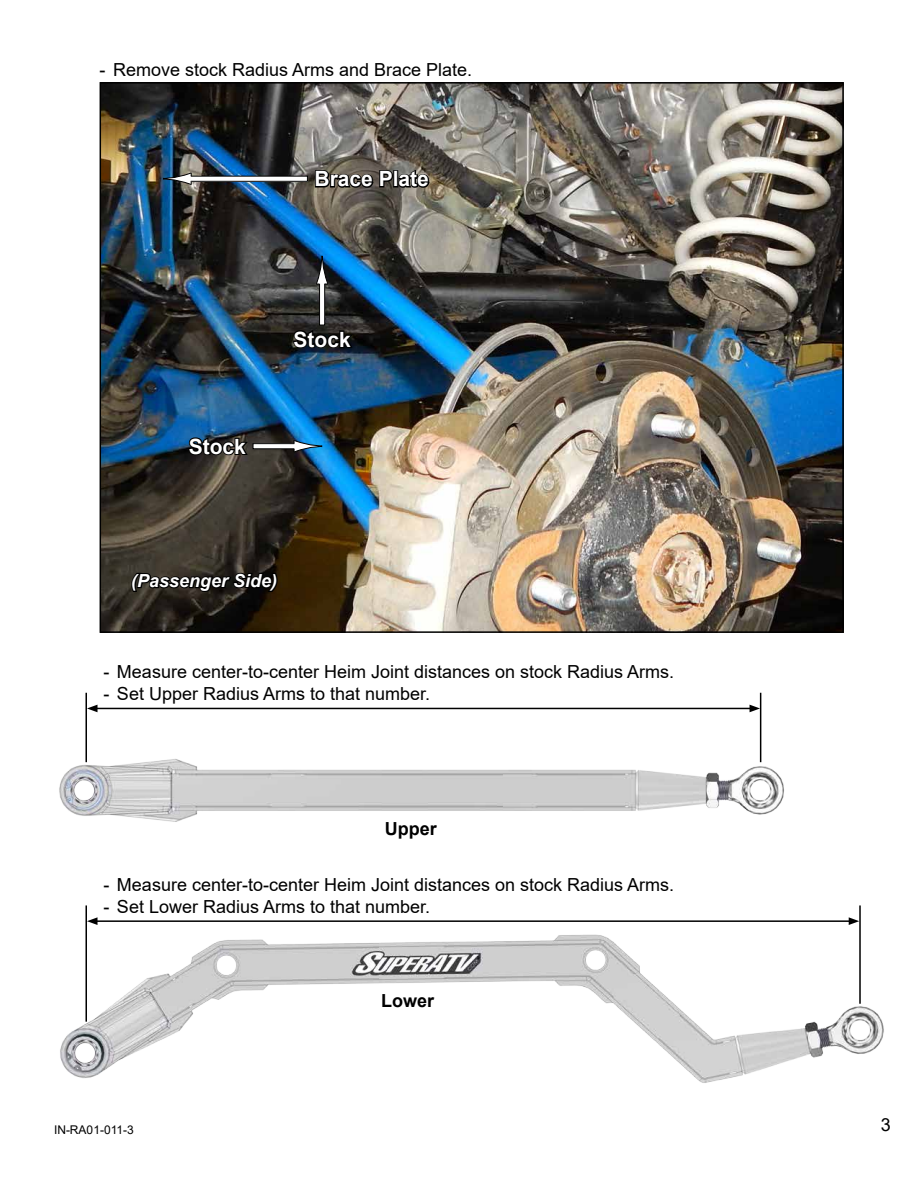
<style>
.page{position:relative;width:918px;height:1188px;background:#fff}
.page>*{position:absolute;margin:0;border:0;box-sizing:border-box;transform-origin:0 0}
.t1{font:700 21px "Arial";color:#fff}
.t2{font:18px "Arial";color:#000}
.t3{font:italic 700 18px "Arial";color:#fff}
.t4{font:700 18px "Arial";color:#000}
.t5{font:12px "Arial";color:#000}
</style>
<div class="page">
<hr style="left:760px;top:693px;width:1px;height:69px;background:#000">
<img style="left:59px;top:746px;width:725px;height:76px">
<hr style="left:95px;top:708px;width:657px;height:1px;background:#000">
<svg style="left:87px;top:704px;width:587px;height:8px"></svg>
<svg style="left:750px;top:705px;width:10px;height:7px"></svg>
<hr style="left:85px;top:693px;width:2px;height:69px;background:#000">
<img style="left:60px;top:905px;width:824px;height:178px">
<hr style="left:95px;top:920px;width:756px;height:2px;background:#000">
<svg style="left:87px;top:905px;width:587px;height:22px"></svg>
<svg style="left:849px;top:917px;width:10px;height:8px"></svg>
<hr style="left:85px;top:905px;width:2px;height:117px;background:#000">
<img style="left:103px;top:85px;width:738px;height:545px">
<svg style="left:292px;top:316px;width:63px;height:34px;background:#1c1c1c"></svg>
<div style="left:320px;top:284px;width:5px;height:41px;background:#fff"></div>
<div style="left:319px;top:283px;width:6px;height:42px;border:1px solid #000"></div>
<svg style="left:316px;top:256px;width:13px;height:29px"></svg>
<svg style="left:130px;top:571px;width:149px;height:23px;background:#171410"></svg>
<svg style="left:187px;top:423px;width:64px;height:34px;background:#1a344b"></svg>
<div style="left:253px;top:444px;width:41px;height:5px;background:#fff"></div>
<div style="left:253px;top:443px;width:42px;height:6px;border:1px solid #000"></div>
<svg style="left:293px;top:440px;width:29px;height:13px"></svg>
<svg style="left:314px;top:156px;width:117px;height:34px;background:#4b463f"></svg>
<div style="left:191px;top:176px;width:116px;height:5px;background:#fff"></div>
<div style="left:190px;top:176px;width:118px;height:6px;border:1px solid #000"></div>
<svg style="left:163px;top:172px;width:29px;height:13px"></svg>
<p class="t2" style="left:100px;top:57px;width:374px">- Remove stock Radius Arms and Brace Plate.</p>
<p class="t1" style="left:315px;top:164px;width:116px">Brace Plate</p>
<p class="t1" style="left:189px;top:432px;width:59px">Stock</p>
<p class="t1" style="left:294px;top:324px;width:59px">Stock</p>
<p class="t3" style="left:131px;top:569px;width:148px">(Passenger Side)</p>
<p class="t2" style="left:103px;top:660px;width:572px">- Measure center-to-center Heim Joint distances on stock Radius Arms.</p>
<p class="t2" style="left:103px;top:681px;width:328px">- Set Upper Radius Arms to that number.</p>
<p class="t4" style="left:385px;top:816px;width:54px">Upper</p>
<p class="t2" style="left:103px;top:872px;width:572px">- Measure center-to-center Heim Joint distances on stock Radius Arms.</p>
<p class="t2" style="left:103px;top:894px;width:328px">- Set Lower Radius Arms to that number.</p>
<p class="t4" style="left:381px;top:988px;width:55px">Lower</p>
<p class="t5" style="left:54px;top:1122px;width:81px">IN-RA01-011-3</p>
<p class="t2" style="left:881px;top:1113px;width:12px">3</p>
</div>
